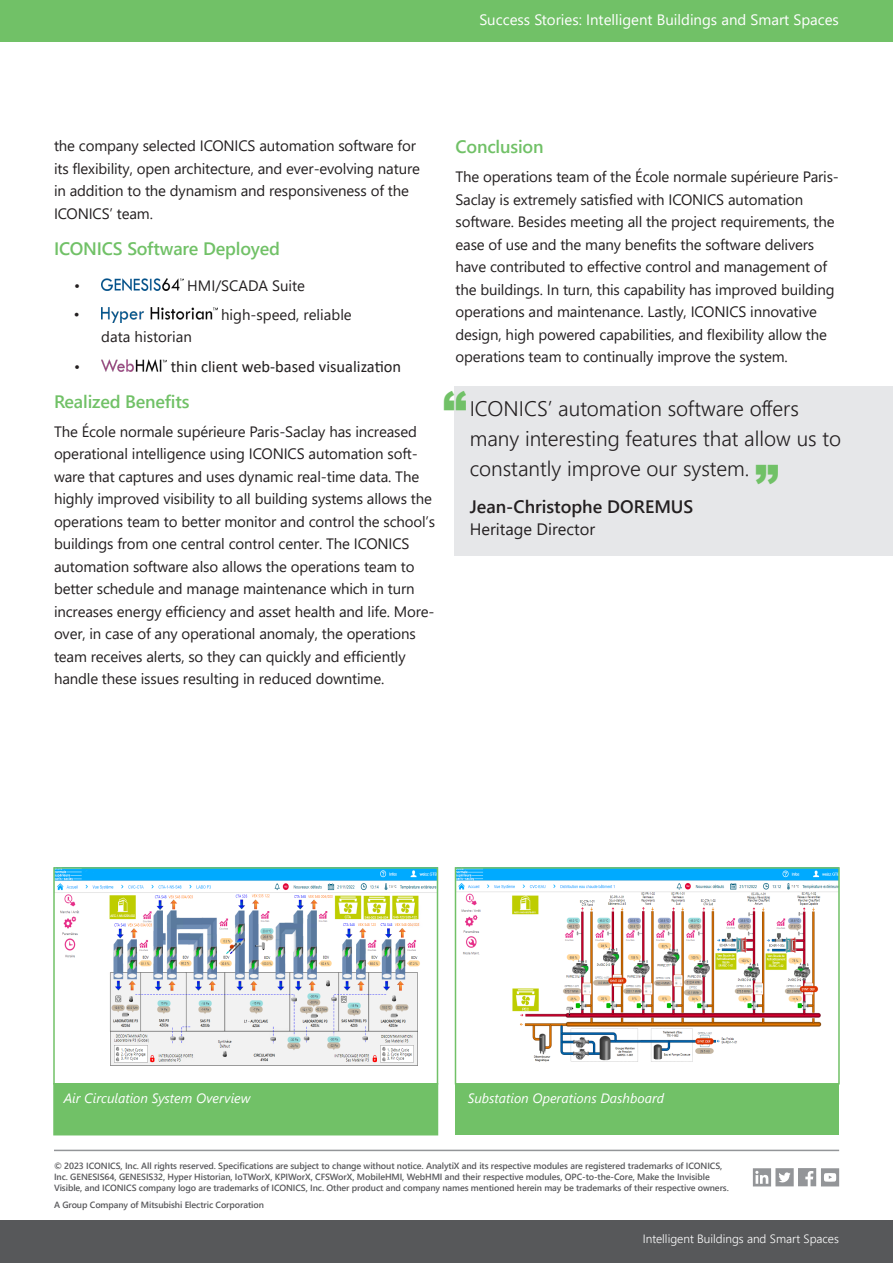
<style>
.page{position:relative;width:893px;height:1263px;background:#fff}
.page>*{position:absolute;margin:0;border:0;box-sizing:border-box;transform-origin:0 0}
.quote_name{font:900 47.85px "Arial";color:#71c167}
.Quotes{font:300 21px/30px "Segoe UI";color:#231f20}
.sub_section_headings{font:600 18px "Segoe UI";letter-spacing:-.01em;color:#71c167}
.quote_name-2{font:600 18px "Segoe UI";color:#231f20}
.t1{font:16.5px "Calibri";color:#231f20}
.quote_info{font:16.5px "Segoe UI";color:#231f20}
.copy{font:15px/22.5px "Segoe UI";letter-spacing:-.01em;color:#231f20}
.t2{font:15px "Segoe UI";color:#fff}
.t3{font:15px "Tw Cen";color:#231f20}
.img_desc{font:italic 13.5px "Segoe UI";color:#fff}
.t4{font:300 12px "Segoe UI";color:#fff}
.t5{font:600 9px/10.8px "Segoe UI";letter-spacing:-.01em;color:#58585b}
</style>
<div class="page">
<div style="left:0;top:0;width:893px;height:41px;background:#71c167"></div>
<div style="left:0;top:1220px;width:893px;height:43px;background:#57585a"></div>
<div style="left:53px;top:1083px;width:385px;height:52px;background:#71c167"></div>
<svg style="left:753px;top:1168px;width:86px;height:18px"></svg>
<hr style="left:54px;top:1150px;width:785px;height:1px;background:#939598">
<img style="left:101px;top:279px;width:82px;height:11px">
<img style="left:101px;top:308px;width:116px;height:15px">
<img style="left:101px;top:360px;width:66px;height:11px">
<img style="left:458px;top:870px;width:379px;height:192px">
<div style="left:455px;top:867px;width:385px;height:217px;border:2px solid #71c167"></div>
<div style="left:455px;top:1084px;width:384px;height:51px;background:#71c167"></div>
<div style="left:455px;top:386px;width:438px;height:169px;background:#e6e7e9"></div>
<img style="left:56px;top:870px;width:379px;height:196px">
<div style="left:53px;top:867px;width:385px;height:217px;border:2px solid #71c167"></div>
<p class="t2" style="left:479px;top:6px;width:361px">Success Stories: Intelligent Buildings and Smart Spaces</p>
<p class="copy" style="left:54px;top:133px;width:367px">the company selected ICONICS automation software for its flexibility, open architecture, and ever-evolving nature in addition to the dynamism and responsiveness of the ICONICS’ team.</p>
<p class="sub_section_headings" style="left:54px;top:231px;width:227px">ICONICS Software Deployed</p>
<p class="copy" style="left:74px;top:273px;width:8px">•</p>
<p class="copy" style="left:187px;top:273px;width:119px">HMI/SCADA Suite</p>
<p class="t3" style="left:74px;top:306px;width:7px">•</p>
<p class="copy" style="left:221px;top:302px;width:132px">high-speed, reliable</p>
<p class="copy" style="left:101px;top:324px;width:92px">data historian</p>
<p class="copy" style="left:74px;top:354px;width:8px">•</p>
<p class="t1" style="left:171px;top:355px;width:232px">thin client web-based visualization</p>
<p class="sub_section_headings" style="left:54px;top:384px;width:137px">Realized Benefits</p>
<p class="copy" style="left:54px;top:419px;width:383px">The École normale supérieure Paris-Saclay has increased operational intelligence using ICONICS automation soft&shy;ware that captures and uses dynamic real-time data. The highly improved visibility to all building systems allows the operations team to better monitor and control the school’s buildings from one central control center. The ICONICS automation software also allows the operations team to better schedule and manage maintenance which in turn increases energy efficiency and asset health and life. More&shy;over, in case of any operational anomaly, the operations team receives alerts, so they can quickly and efficiently handle these issues resulting in reduced downtime.</p>
<p class="sub_section_headings" style="left:455px;top:130px;width:90px">Conclusion</p>
<p class="copy" style="left:455px;top:165px;width:385px">The operations team of the École normale supérieure Paris-Saclay is extremely satisfied with ICONICS automation software. Besides meeting all the project requirements, the ease of use and the many benefits the software delivers have contributed to effective control and management of the buildings. In turn, this capability has improved building operations and maintenance. Lastly, ICONICS innovative design, high powered capabilities, and flexibility allow the operations team to continually improve the system.</p>
<p class="quote_name" style="left:443px;top:374px;width:25px">“</p>
<p class="Quotes" style="left:470px;top:392px;width:373px">ICONICS’ automation software offers many interesting features that allow us to constantly improve our system.</p>
<p class="quote_name-2" style="left:470px;top:489px;width:225px">Jean-Christophe DOREMUS</p>
<p class="quote_info" style="left:470px;top:514px;width:127px">Heritage Director</p>
<p class="quote_name" style="left:755px;top:448px;width:25px">”</p>
<p class="img_desc" style="left:64px;top:1086px;width:188px">Air Circulation System Overview</p>
<p class="img_desc" style="left:468px;top:1086px;width:198px">Substation Operations Dashboard</p>
<p class="t5" style="left:54px;top:1160px;width:676px">© 2023 ICONICS, Inc. All rights reserved. Specifications are subject to change without notice. AnalytiX and its respective modules are registered trademarks of ICONICS,<br>Inc. GENESIS64, GENESIS32, Hyper Historian, IoTWorX, KPIWorX, CFSWorX, MobileHMI, WebHMI and their respective modules, OPC-to-the-Core, Make the Invisible<br>Visible, and ICONICS company logo are trademarks of ICONICS, Inc. Other product and company names mentioned herein may be trademarks of their respective owners.</p>
<p class="t5" style="left:54px;top:1199px;width:211px">A Group Company of Mitsubishi Electric Corporation</p>
<p class="t4" style="left:643px;top:1227px;width:198px">Intelligent Buildings and Smart Spaces</p>
</div>
